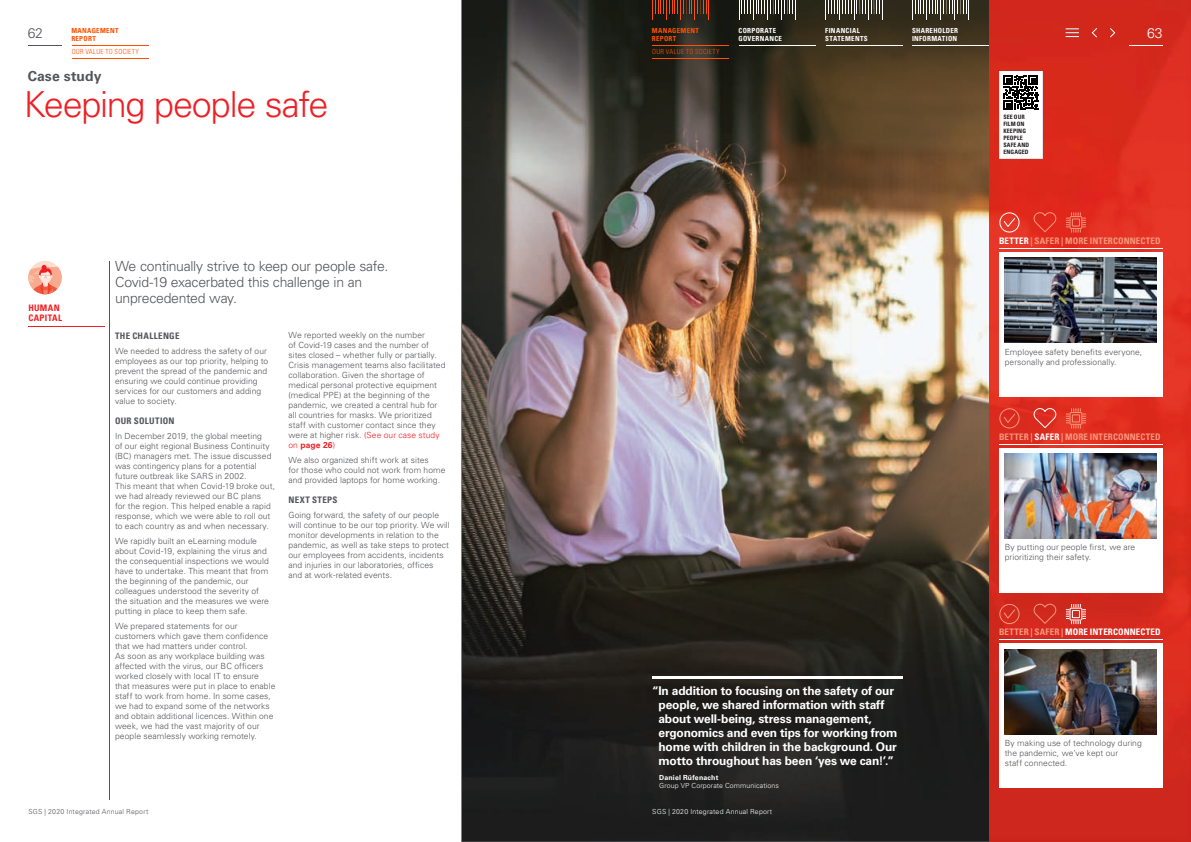
<style>
.page{position:relative;width:1191px;height:842px;background:#fff}
.page>*{position:absolute;margin:0;border:0;box-sizing:border-box;transform-origin:0 0}
.t1{font:300 36px "Univers LT Std";letter-spacing:-.035em;color:#ee2026}
.t2{font:300 14px/16px "Univers LT Std";letter-spacing:-.02em;color:#54555a}
.t3{font:700 14px "Univers LT Std";letter-spacing:.005em;color:#54555a}
.t4{font:300 14px "Univers LT Std";color:#fff}
.t5{font:700 12px/14px "Univers LT Std";letter-spacing:-.015em;color:#fff}
.t6{font:700 condensed 9px "Univers LT Std";letter-spacing:.015em;color:#f6987c}
.t7{font:700 condensed 9px "Univers LT Std";letter-spacing:.035em;color:#54555a}
.t8{font:700 condensed 9px "Univers LT Std";letter-spacing:.015em;color:#fff}
.t9{font:700 condensed 9px/10px "Univers LT Std";letter-spacing:.04em;color:#ee2026}
.t10{font:300 8.5px/10px "Univers LT Std";letter-spacing:.005em;color:#54555a}
.t11{font:300 7px "Univers LT Std";letter-spacing:.02em;color:#fff}
.t12{font:700 condensed 7px/8px "Univers LT Std";letter-spacing:.04em;color:#fff}
.t13{font:300 condensed 7px "Univers LT Std";letter-spacing:.045em;color:#ff5000}
.t14{font:700 condensed 7px/8px "Univers LT Std";letter-spacing:.04em;color:#ff5000}
.t15{font:300 7px "Univers LT Std";letter-spacing:.025em;color:#54555a}
.t16{font:700 7px "Univers LT Std";letter-spacing:.025em;color:#fff}
.t17{font:700 condensed 6px/7px "Univers LT Std";letter-spacing:.015em;color:#231f20}
.s1{color:#ee2026}
.s2{font-weight:700;color:#ee2026}
.s3{color:#fff}
.s4{color:#f6987c}
</style>
<div class="page">
<svg style="left:28px;top:261px;width:34px;height:33px"></svg>
<img style="left:462px;top:0;width:527px;height:842px">
<img style="left:989px;top:0;width:202px;height:842px">
<hr style="left:28px;top:326px;width:77px;height:1px;background:#ee2026">
<hr style="left:110px;top:261px;width:1px;height:538px;background:#54555a">
<div style="left:999px;top:252px;width:163px;height:145px;background:#fff"></div>
<img style="left:1004px;top:258px;width:153px;height:85px">
<div style="left:999px;top:448px;width:163px;height:144px;background:#fff"></div>
<img style="left:1004px;top:453px;width:153px;height:86px">
<div style="left:999px;top:643px;width:163px;height:145px;background:#fff"></div>
<img style="left:1004px;top:649px;width:153px;height:85px">
<hr style="left:652px;top:676px;width:250px;height:2px;background:#fff">
<hr style="left:72px;top:58px;width:76px;height:1px;background:#ff5000">
<hr style="left:652px;top:58px;width:77px;height:1px;background:#ff5000">
<hr style="left:999px;top:639px;width:163px;height:1px;background:#fff">
<svg style="left:1065px;top:604px;width:21px;height:20px"></svg>
<svg style="left:999px;top:604px;width:20px;height:20px"></svg>
<svg style="left:1033px;top:604px;width:23px;height:20px"></svg>
<hr style="left:999px;top:444px;width:163px;height:1px;background:#fff">
<svg style="left:1065px;top:408px;width:21px;height:20px"></svg>
<svg style="left:999px;top:408px;width:20px;height:20px"></svg>
<svg style="left:1033px;top:408px;width:23px;height:20px"></svg>
<hr style="left:999px;top:248px;width:163px;height:1px;background:#fff">
<svg style="left:1065px;top:212px;width:21px;height:21px"></svg>
<svg style="left:999px;top:212px;width:20px;height:21px"></svg>
<svg style="left:1033px;top:212px;width:23px;height:20px"></svg>
<svg style="left:999px;top:71px;width:43px;height:88px"></svg>
<hr style="left:72px;top:45px;width:76px;height:1px;background:#ff5000">
<svg style="left:652px;top:0;width:57px;height:20px"></svg>
<hr style="left:28px;top:45px;width:34px;height:1px;background:#54555a">
<hr style="left:652px;top:45px;width:77px;height:1px;background:#ff5000">
<svg style="left:739px;top:0;width:57px;height:20px"></svg>
<svg style="left:825px;top:0;width:58px;height:20px"></svg>
<svg style="left:912px;top:0;width:57px;height:20px"></svg>
<hr style="left:912px;top:45px;width:77px;height:1px;background:#fff">
<hr style="left:825px;top:45px;width:77px;height:1px;background:#fff">
<hr style="left:739px;top:45px;width:76px;height:1px;background:#fff">
<hr style="left:1129px;top:45px;width:33px;height:1px;background:#fff">
<svg style="left:1065px;top:28px;width:14px;height:9px"></svg>
<svg style="left:1091px;top:27px;width:7px;height:12px"></svg>
<svg style="left:1108px;top:27px;width:8px;height:12px"></svg>
<h2 class="t2" style="left:28px;top:26px;width:17px">62</h2>
<p class="t14" style="left:652px;top:27px;width:49px">MANAGEMENT<br>REPORT</p>
<p class="t12" style="left:912px;top:27px;width:48px">SHAREHOLDER<br>INFORMATION</p>
<p class="t14" style="left:71px;top:27px;width:49px">MANAGEMENT<br>REPORT</p>
<p class="t12" style="left:738px;top:27px;width:45px">CORPORATE<br>GOVERNANCE</p>
<p class="t12" style="left:825px;top:27px;width:44px">FINANCIAL<br>STATEMENTS</p>
<p class="t13" style="left:72px;top:48px;width:69px">OUR VALUE TO SOCIETY</p>
<p class="t13" style="left:652px;top:48px;width:69px">OUR VALUE TO SOCIETY</p>
<h2 class="t3" style="left:28px;top:68px;width:75px">Case study</h2>
<h1 class="t1" style="left:24px;top:82px;width:306px">Keeping people safe</h1>
<p class="t9" style="left:28px;top:302px;width:35px">HUMAN<br>CAPITAL</p>
<h2 class="t2" style="left:115px;top:258px;width:275px">We continually strive to keep our people safe.<br>Covid-19 exacerbated this challenge in an unprecedented way.</h2>
<p class="t7" style="left:115px;top:330px;width:66px">THE CHALLENGE</p>
<p class="t10" style="left:115px;top:346px;width:155px">We needed to address the safety of our employees as our top priority, helping to prevent the spread of the pandemic and ensuring we could continue providing services for our customers and adding value to society.</p>
<p class="t7" style="left:115px;top:415px;width:61px">OUR SOLUTION</p>
<p class="t10" style="left:115px;top:431px;width:161px">In December 2019, the global meeting<br>of our eight regional Business Continuity (BC) managers met. The issue discussed was contingency plans for a potential future outbreak like SARS in 2002.<br>This meant that when Covid-19 broke out, we had already reviewed our BC plans<br>for the region. This helped enable a rapid response, which we were able to roll out to each country as and when necessary.</p>
<p class="t10" style="left:115px;top:536px;width:155px">We rapidly built an eLearning module about Covid-19, explaining the virus and the consequential inspections we would have to undertake. This meant that from the beginning of the pandemic, our colleagues understood the severity of the situation and the measures we were putting in place to keep them safe.</p>
<p class="t10" style="left:115px;top:621px;width:162px">We prepared statements for our customers which gave them confidence that we had matters under control.<br>As soon as any workplace building was affected with the virus, our BC officers worked closely with local IT to ensure that measures were put in place to enable staff to work from home. In some cases, we had to expand some of the networks and obtain additional licences. Within one week, we had the vast majority of our people seamlessly working remotely.</p>
<p class="t10" style="left:288px;top:330px;width:158px">We reported weekly on the number<br>of Covid-19 cases and the number of sites closed – whether fully or partially.<br>Crisis management teams also facilitated collaboration. Given the shortage of medical personal protective equipment (medical PPE) at the beginning of the pandemic, we created a central hub for all countries for masks. We prioritized staff with customer contact since they were at higher risk. <span class="s1">(See our case study on</span> <span class="s2">page 26</span><span class="s1">)</span></p>
<p class="t10" style="left:288px;top:455px;width:158px">We also organized shift work at sites<br>for those who could not work from home and provided laptops for home working.</p>
<p class="t7" style="left:288px;top:495px;width:51px">NEXT STEPS</p>
<p class="t10" style="left:288px;top:510px;width:163px">Going forward, the safety of our people will continue to be our top priority. We will monitor developments in relation to the pandemic, as well as take steps to protect our employees from accidents, incidents and injuries in our laboratories, offices<br>and at work-related events.</p>
<p class="t15" style="left:28px;top:807px;width:122px">SGS | 2020 Integrated Annual Report</p>
<p class="t5" style="left:658px;top:684px;width:241px;text-indent:-6px">“ In addition to focusing on the safety of our people, we shared information with staff about well-being, stress management, ergonomics and even tips for working from home with children in the background. Our motto throughout has been ‘yes we can!’.”</p>
<p class="t16" style="left:659px;top:773px;width:61px">Daniel Rüfenacht</p>
<p class="t11" style="left:659px;top:781px;width:121px">Group VP Corporate Communications</p>
<p class="t11" style="left:652px;top:807px;width:122px">SGS | 2020 Integrated Annual Report</p>
<p class="t17" style="left:1003px;top:114px;width:27px">SEE OUR<br>FILM ON<br>KEEPING<br>PEOPLE<br>SAFE AND<br>ENGAGED</p>
<h2 class="t4" style="left:1147px;top:25px;width:17px">63</h2>
<p class="t6" style="left:999px;top:235px;width:163px"><span class="s3">BETTER</span> | SAFER | MORE INTERCONNECTED</p>
<p class="t10" style="left:1004px;top:346px;width:139px">Employee safety benefits everyone, personally and professionally.</p>
<p class="t6" style="left:999px;top:431px;width:163px">BETTER | <span class="s3">SAFER</span> | MORE INTERCONNECTED</p>
<p class="t10" style="left:1004px;top:542px;width:132px">By putting our people first, we are prioritizing their safety.</p>
<p class="t8" style="left:999px;top:626px;width:163px"><span class="s4">BETTER | SAFER |</span> MORE INTERCONNECTED</p>
<p class="t10" style="left:1004px;top:738px;width:138px">By making use of technology during the pandemic, we’ve kept our<br>staff connected.</p>
</div>
